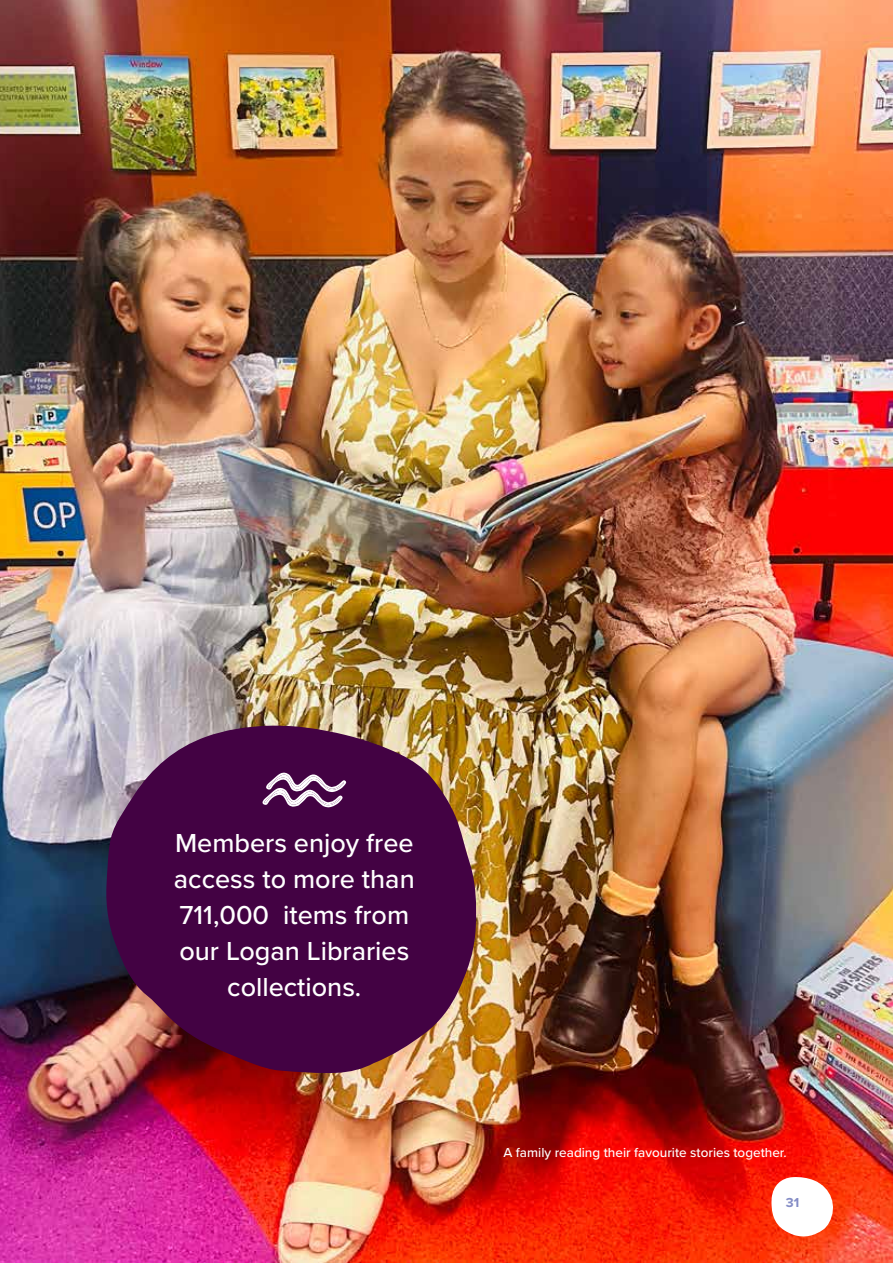
<style>
.page{position:relative;width:893px;height:1263px;background:#fff}
.page>*{position:absolute;margin:0;border:0;box-sizing:border-box;transform-origin:0 0}
.t1{font:500 27px/36px "Proxima Nova";color:#fff;text-align:center}
.t2{font:500 13.5px "Proxima Nova";color:#fff}
.t3{font:700 13.5px "Proxima Nova";color:#858dc6}
</style>
<div class="page">
<img style="left:0;top:0;width:893px;height:1263px">
<svg style="left:106px;top:725px;width:371px;height:349px;fill:#430243"></svg>
<svg style="left:262px;top:772px;width:84px;height:35px"></svg>
<svg style="left:771px;top:1177px;width:67px;height:61px"></svg>
<p class="t1" style="left:174px;top:824px;width:242px">Members enjoy free access to more than<br>711,000 items from our Logan Libraries collections.</p>
<p class="t2" style="left:503px;top:1142px;width:285px">A family reading their favourite stories together.</p>
<p class="t3" style="left:786px;top:1192px;width:15px">31</p>
</div>
